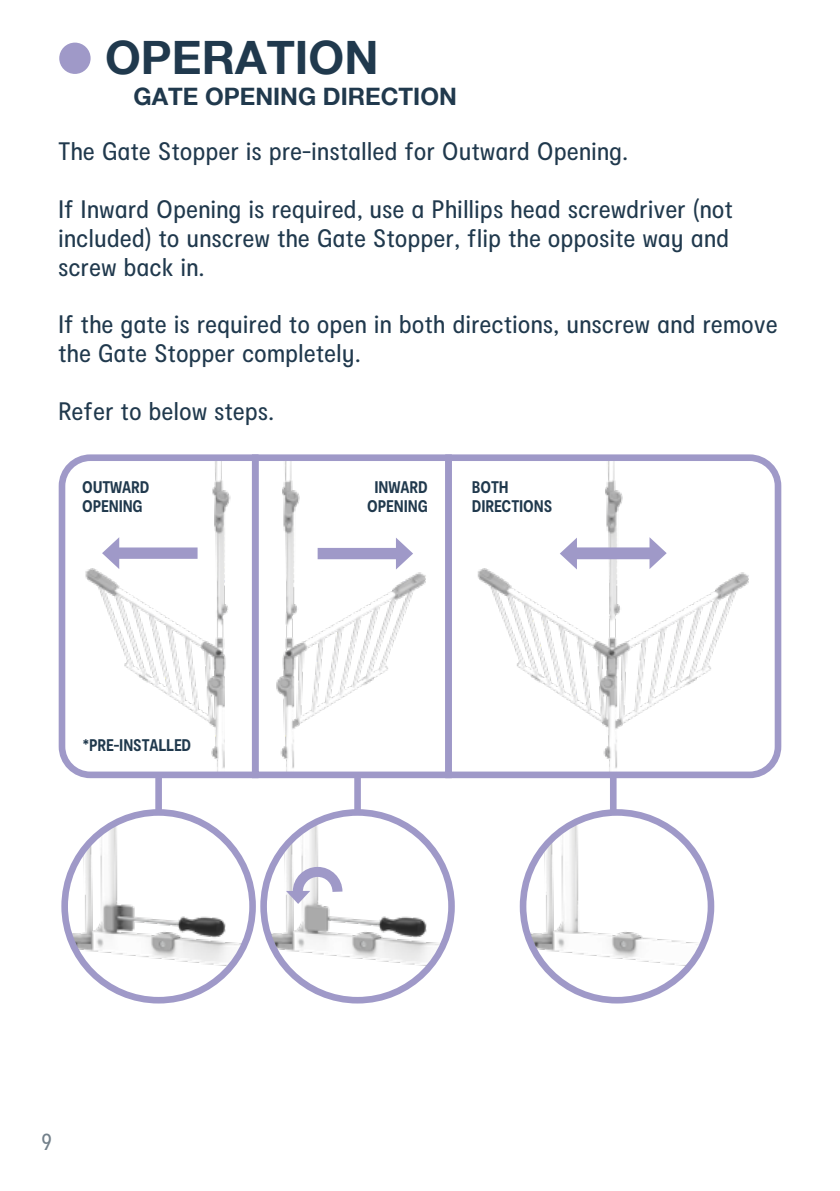
<style>
.page{position:relative;width:840px;height:1191px;background:#fff}
.page>*{position:absolute;margin:0;border:0;box-sizing:border-box;transform-origin:0 0}
.t1{font:700 46px "Helvetica Neue LT Com";color:#20394d}
.t2{font:condensed 24px/28.8px "Anko Moderat";letter-spacing:-.005em;color:#20394d;scale:1.07 1}
.t3{font:700 24px "Helvetica Neue LT Com";color:#20394d}
.t4{font:condensed 22px "Anko Moderat";color:#72808a}
.t5{font:700 condensed 16px/19.2px "Anko Moderat";letter-spacing:-.005em;color:#20394d}
</style>
<div class="page">
<img style="left:64px;top:812px;width:188px;height:188px;border-radius:94px">
<img style="left:263px;top:812px;width:188px;height:188px;border-radius:94px">
<img style="left:522px;top:812px;width:188px;height:188px;border-radius:94px">
<img style="left:276px;top:462px;width:150px;height:308px">
<svg style="left:58px;top:454px;width:204px;height:325px"></svg>
<div style="left:252px;top:454px;width:199px;height:324px;border:7px solid #9f99c8"></div>
<svg style="left:441px;top:454px;width:341px;height:327px"></svg>
<div style="left:317px;top:548px;width:85px;height:11px;background:#9f99c8"></div>
<svg style="left:396px;top:537px;width:17px;height:32px"></svg>
<div style="left:113px;top:547px;width:84px;height:12px;background:#9f99c8"></div>
<svg style="left:102px;top:537px;width:17px;height:32px"></svg>
<svg style="left:286px;top:862px;width:61px;height:42px"></svg>
<div style="left:61px;top:809px;width:195px;height:194px;border:7px solid #9f99c8;border-radius:50%"></div>
<div style="left:260px;top:809px;width:194px;height:194px;border:7px solid #9f99c8;border-radius:50%"></div>
<div style="left:519px;top:809px;width:194px;height:194px;border:7px solid #9f99c8;border-radius:50%"></div>
<div style="left:59px;top:43px;width:32px;height:31px;background:#9f99c8;border-radius:50%"></div>
<svg style="left:559px;top:537px;width:17px;height:32px"></svg>
<div style="left:571px;top:547px;width:84px;height:12px;background:#9f99c8"></div>
<svg style="left:649px;top:537px;width:17px;height:32px"></svg>
<div style="left:155px;top:775px;width:7px;height:37px;background:#9f99c8"></div>
<div style="left:354px;top:775px;width:6px;height:37px;background:#9f99c8"></div>
<div style="left:609px;top:775px;width:7px;height:37px;background:#9f99c8"></div>
<h1 class="t1" style="left:105px;top:29px;width:275px">OPERATION</h1>
<p class="t3" style="left:133px;top:81px;width:325px">GATE OPENING DIRECTION</p>
<p class="t2" style="left:58px;top:137px;width:534px">The Gate Stopper is pre-installed for Outward Opening.</p>
<p class="t2" style="left:58px;top:195px;width:632px">If Inward Opening is required, use a Phillips head screwdriver (not included) to unscrew the Gate Stopper, flip the opposite way and screw back in.</p>
<p class="t2" style="left:58px;top:310px;width:673px">If the gate is required to open in both directions, unscrew and remove the Gate Stopper completely.</p>
<p class="t2" style="left:58px;top:397px;width:203px">Refer to below steps.</p>
<p class="t5" style="left:82px;top:478px;width:69px">OUTWARD<br>OPENING</p>
<p class="t5" style="left:367px;top:478px;width:62px;text-align:center">INWARD<br>OPENING</p>
<p class="t5" style="left:471px;top:478px;width:82px">BOTH<br>DIRECTIONS</p>
<p class="t5" style="left:83px;top:736px;width:110px">*PRE-INSTALLED</p>
<p class="t4" style="left:41px;top:1127px;width:13px">9</p>
</div>
